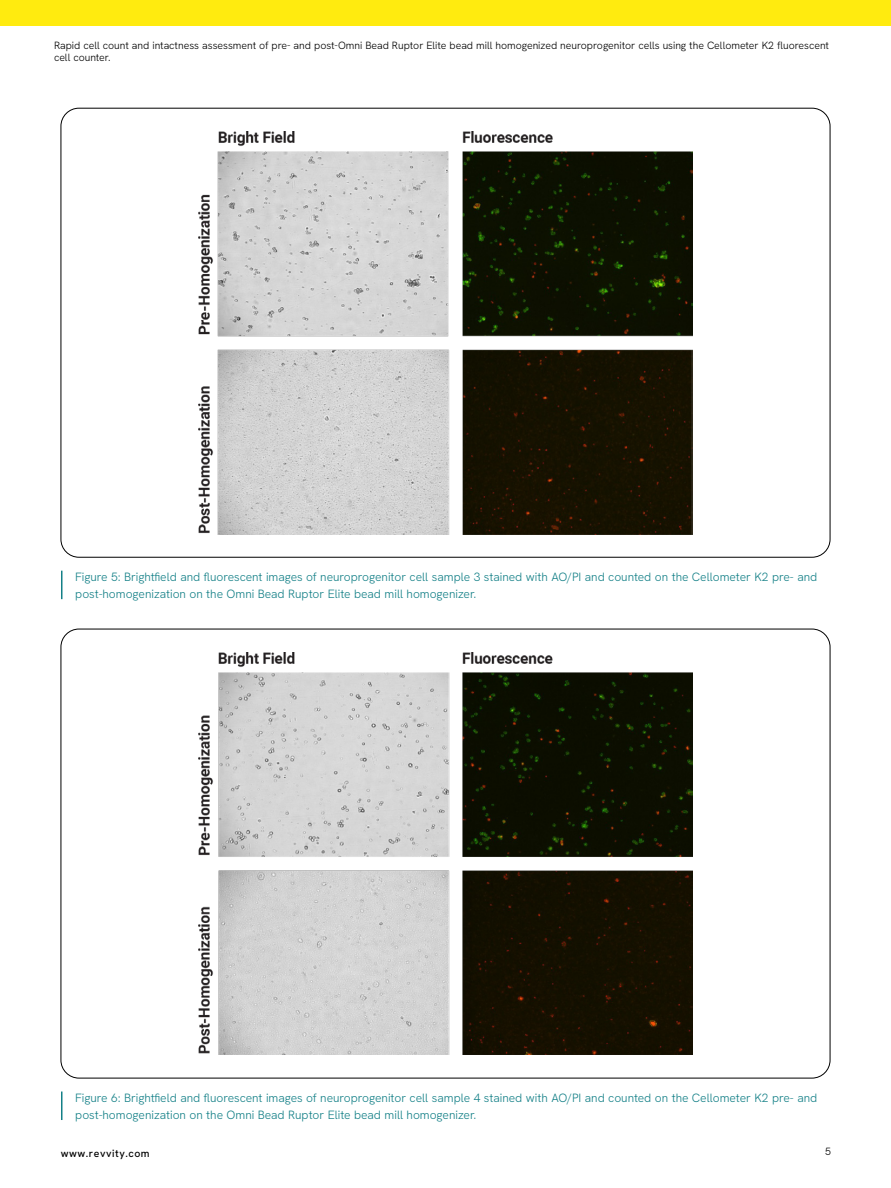
<style>
.page{position:relative;width:891px;height:1188px;background:#fff}
.page>*{position:absolute;margin:0;border:0;box-sizing:border-box;transform-origin:0 0}
.Captions{font:300 12px/16.5px "Hanken Grotesk";color:#148087}
.t1{font:300 10.5px/12px "Hanken Grotesk";letter-spacing:-.005em;color:#000}
.t2{font:500 10.5px "Hanken Grotesk";letter-spacing:.05em;color:#000}
</style>
<div class="page">
<div style="left:0;top:0;width:891px;height:26px;background:#ffeb0f"></div>
<img style="left:198px;top:131px;width:495px;height:403px">
<svg style="left:61px;top:571px;width:1px;height:28px"></svg>
<img style="left:198px;top:652px;width:495px;height:402px">
<svg style="left:61px;top:1092px;width:1px;height:28px"></svg>
<p class="t1" style="left:54px;top:40px;width:777px">Rapid cell count and intactness assessment of pre- and post-Omni Bead Ruptor Elite bead mill homogenized neuroprogenitor cells using the Cellometer K2 fluorescent cell counter.</p>
<p class="Captions" style="left:75px;top:568px;width:744px">Figure 5: Brightfield and fluorescent images of neuroprogenitor cell sample 3 stained with AO/PI and counted on the Cellometer K2 pre- and post-homogenization on the Omni Bead Ruptor Elite bead mill homogenizer.</p>
<p class="Captions" style="left:75px;top:1089px;width:744px">Figure 6: Brightfield and fluorescent images of neuroprogenitor cell sample 4 stained with AO/PI and counted on the Cellometer K2 pre- and post-homogenization on the Omni Bead Ruptor Elite bead mill homogenizer.</p>
<p class="t2" style="left:61px;top:1147px;width:90px">www.revvity.com</p>
<p class="t1" style="left:825px;top:1145px;width:7px">5</p>
</div>
